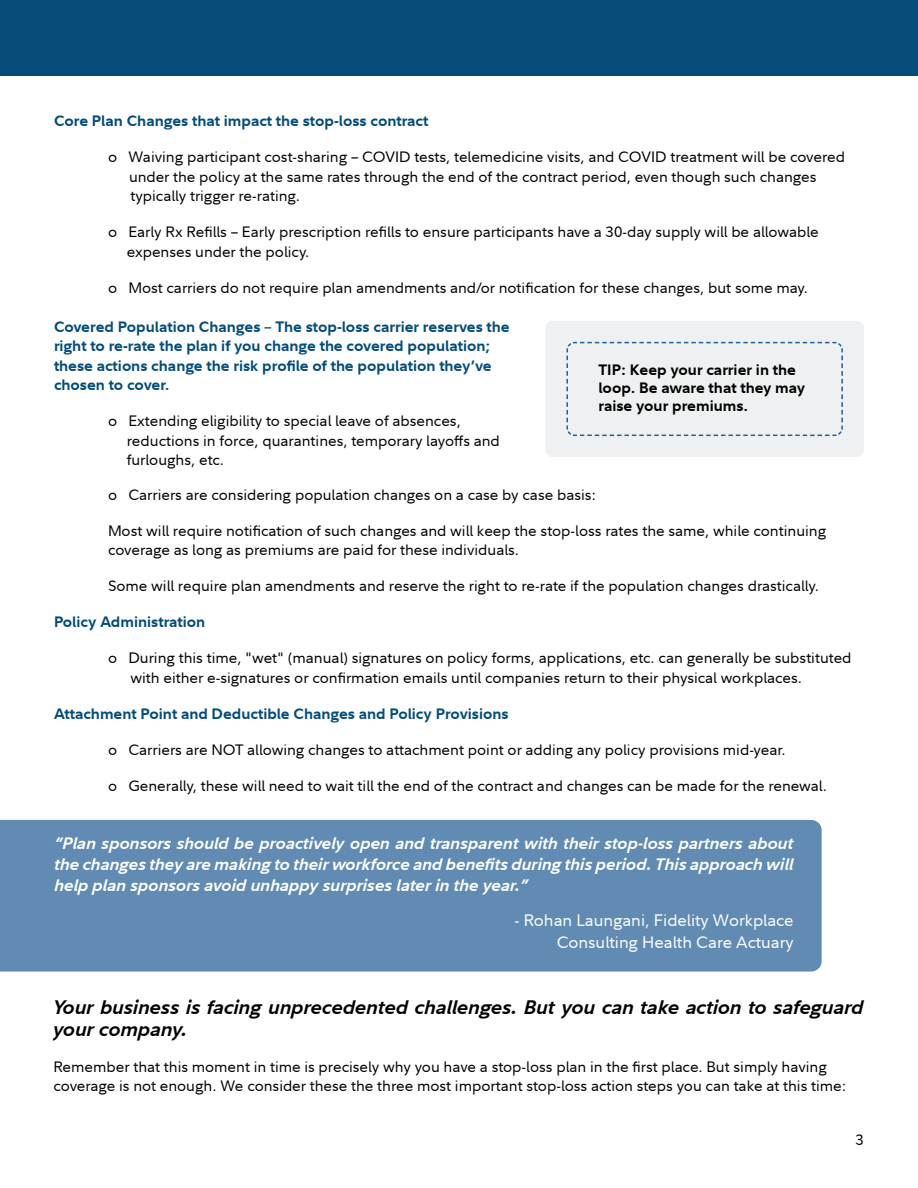
<style>
.page{position:relative;width:918px;height:1188px;background:#fff}
.page>*{position:absolute;margin:0;border:0;box-sizing:border-box;transform-origin:0 0}
.t1{font:italic 700 19.5px/22.5px "Fidelity Sans";color:#000}
.t2{font:italic 700 16.5px/21px "Fidelity Sans";color:#fff;text-align:justify}
.t3{font:16.5px/22.5px "Fidelity Sans";color:#fff;text-align:right}
.t4{font:15px/19.5px "Fidelity Sans";color:#000}
.t5{font:700 15px/19.5px "Fidelity Sans";color:#034c7a}
.t6{font:700 15px/18px "Fidelity Sans";color:#000}
</style>
<div class="page">
<div style="left:545px;top:321px;width:319px;height:136px;background:#eff0f1;border-radius:8px"></div>
<svg style="left:566px;top:341px;width:277px;height:95px"></svg>
<div style="left:0;top:0;width:918px;height:76px;background:#064b7a"></div>
<div style="left:0;top:820px;width:822px;height:152px;background:#618bb2"></div>
<p class="t5" style="left:54px;top:111px;width:376px">Core Plan Changes that impact the stop-loss contract</p>
<p class="t4" style="left:129px;top:147px;width:718px;text-indent:-21px">o Waiving participant cost-sharing – COVID tests, telemedicine visits, and COVID treatment will be covered under the policy at the same rates through the end of the contract period, even though such changes typically trigger re-rating.</p>
<p class="t4" style="left:127px;top:222px;width:693px;text-indent:-19px">o Early Rx Refills – Early prescription refills to ensure participants have a 30-day supply will be allowable expenses under the policy.</p>
<p class="t4" style="left:108px;top:278px;width:702px">o Most carriers do not require plan amendments and/or notification for these changes, but some may.</p>
<p class="t5" style="left:54px;top:317px;width:457px">Covered Population Changes – The stop-loss carrier reserves the right to re-rate the plan if you change the covered population; these actions change the risk profile of the population they’ve chosen to cover.</p>
<p class="t4" style="left:127px;top:411px;width:375px;text-indent:-19px">o Extending eligibility to special leave of absences, reductions in force, quarantines, temporary layoffs and furloughs, etc.</p>
<p class="t4" style="left:108px;top:485px;width:490px">o Carriers are considering population changes on a case by case basis:</p>
<p class="t4" style="left:108px;top:521px;width:720px">Most will require notification of such changes and will keep the stop-loss rates the same, while continuing coverage as long as premiums are paid for these individuals.</p>
<p class="t4" style="left:108px;top:576px;width:712px">Some will require plan amendments and reserve the right to re-rate if the population changes drastically.</p>
<p class="t5" style="left:54px;top:612px;width:153px">Policy Administration</p>
<p class="t4" style="left:130px;top:648px;width:723px;text-indent:-22px">o During this time, "wet" (manual) signatures on policy forms, applications, etc. can generally be substituted with either e-signatures or confirmation emails until companies return to their physical workplaces.</p>
<p class="t5" style="left:54px;top:703px;width:456px">Attachment Point and Deductible Changes and Policy Provisions</p>
<p class="t4" style="left:108px;top:740px;width:679px">o Carriers are NOT allowing changes to attachment point or adding any policy provisions mid-year.</p>
<p class="t4" style="left:108px;top:776px;width:720px">o Generally, these will need to wait till the end of the contract and changes can be made for the renewal.</p>
<p class="t6" style="left:599px;top:360px;width:208px">TIP: Keep your carrier in the loop. Be aware that they may raise your premiums.</p>
<p class="t2" style="left:55px;top:833px;width:740px">“Plan sponsors should be proactively open and transparent with their stop-loss partners about the changes they are making to their workforce and benefits during this period. This approach will help plan sponsors avoid unhappy surprises later in the year.”</p>
<p class="t3" style="left:515px;top:909px;width:281px">- Rohan Laungani, Fidelity Workplace<br>Consulting Health Care Actuary</p>
<h1 class="t1" style="left:53px;top:995px;width:812px">Your business is facing unprecedented challenges. But you can take action to safeguard your company.</h1>
<p class="t4" style="left:53px;top:1057px;width:794px">Remember that this moment in time is precisely why you have a stop-loss plan in the first place. But simply having coverage is not enough. We consider these the three most important stop-loss action steps you can take at this time:</p>
<p class="t4" style="left:856px;top:1130px;width:10px">3</p>
</div>
